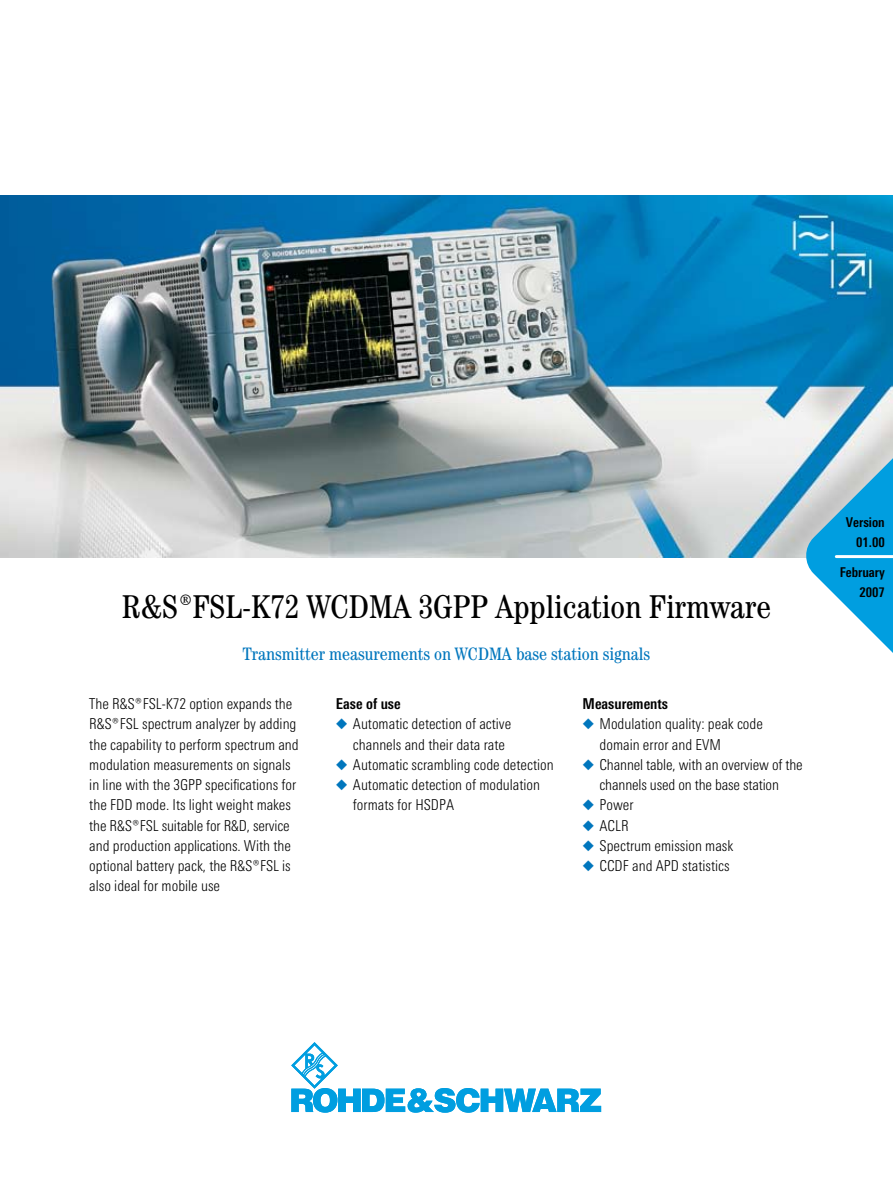
<style>
.page{position:relative;width:893px;height:1191px;background:#fff}
.page>*{position:absolute;margin:0;border:0;box-sizing:border-box;transform-origin:0 0}
.t1{font:condensed 33px "Century";color:#000}
.t2{font:condensed 18px "Century";color:#0076bd}
.t3{font:300 15px/20.2px "RS Univers Cond";color:#000}
.t4{font:700 15px "RS Univers Cond";color:#000}
.t5{font:700 13.5px/20.2px "RS Univers Cond";color:#000;text-align:right}
.s1{color:#0076bd}
</style>
<div class="page">
<img style="left:0;top:196px;width:893px;height:361px">
<svg style="left:804px;top:446px;width:89px;height:207px"></svg>
<hr style="left:836px;top:555px;width:57px;height:3px;background:#fff">
<svg style="left:291px;top:1042px;width:310px;height:70px"></svg>
<h1 class="t1" style="left:122px;top:587px;width:651px">¸FSL-K72 WCDMA 3GPP Application Firmware</h1>
<p class="t2" style="left:243px;top:643px;width:409px">Transmitter measurements on WCDMA base station signals</p>
<p class="t3" style="left:89px;top:693px;width:211px">The ¸FSL-K72 option expands the ¸FSL spectrum analyzer by adding the capability to perform spectrum and modulation measurements on signals in line with the 3GPP specifications for the FDD mode. Its light weight makes the ¸FSL suitable for R&amp;D, service and production applications. With the optional battery pack, the ¸FSL is also ideal for mobile use</p>
<p class="t4" style="left:336px;top:695px;width:66px">Ease of use</p>
<p class="t4" style="left:583px;top:695px;width:87px">Measurements</p>
<p class="t3" style="left:600px;top:714px;width:165px;text-indent:-17px"><span class="s1">◆</span> Modulation quality: peak code domain error and EVM</p>
<p class="t3" style="left:583px;top:754px;width:222px;text-align:center"><span class="s1">◆</span> Channel table, with an overview of the channels used on the base station</p>
<p class="t3" style="left:583px;top:795px;width:53px"><span class="s1">◆</span> Power</p>
<p class="t3" style="left:583px;top:815px;width:48px"><span class="s1">◆</span> ACLR</p>
<p class="t3" style="left:583px;top:835px;width:152px"><span class="s1">◆</span> Spectrum emission mask</p>
<p class="t3" style="left:583px;top:855px;width:149px"><span class="s1">◆</span> CCDF and APD statistics</p>
<p class="t3" style="left:353px;top:714px;width:160px;text-indent:-17px"><span class="s1">◆</span> Automatic detection of active channels and their data rate</p>
<p class="t3" style="left:336px;top:754px;width:219px"><span class="s1">◆</span> Automatic scrambling code detection</p>
<p class="t3" style="left:353px;top:774px;width:189px;text-indent:-17px"><span class="s1">◆</span> Automatic detection of modulation formats for HSDPA</p>
<p class="t5" style="left:846px;top:511px;width:40px">Version<br>01.00</p>
<p class="t5" style="left:840px;top:562px;width:47px">February</p>
<p class="t5" style="left:859px;top:582px;width:27px">2007</p>
</div>
